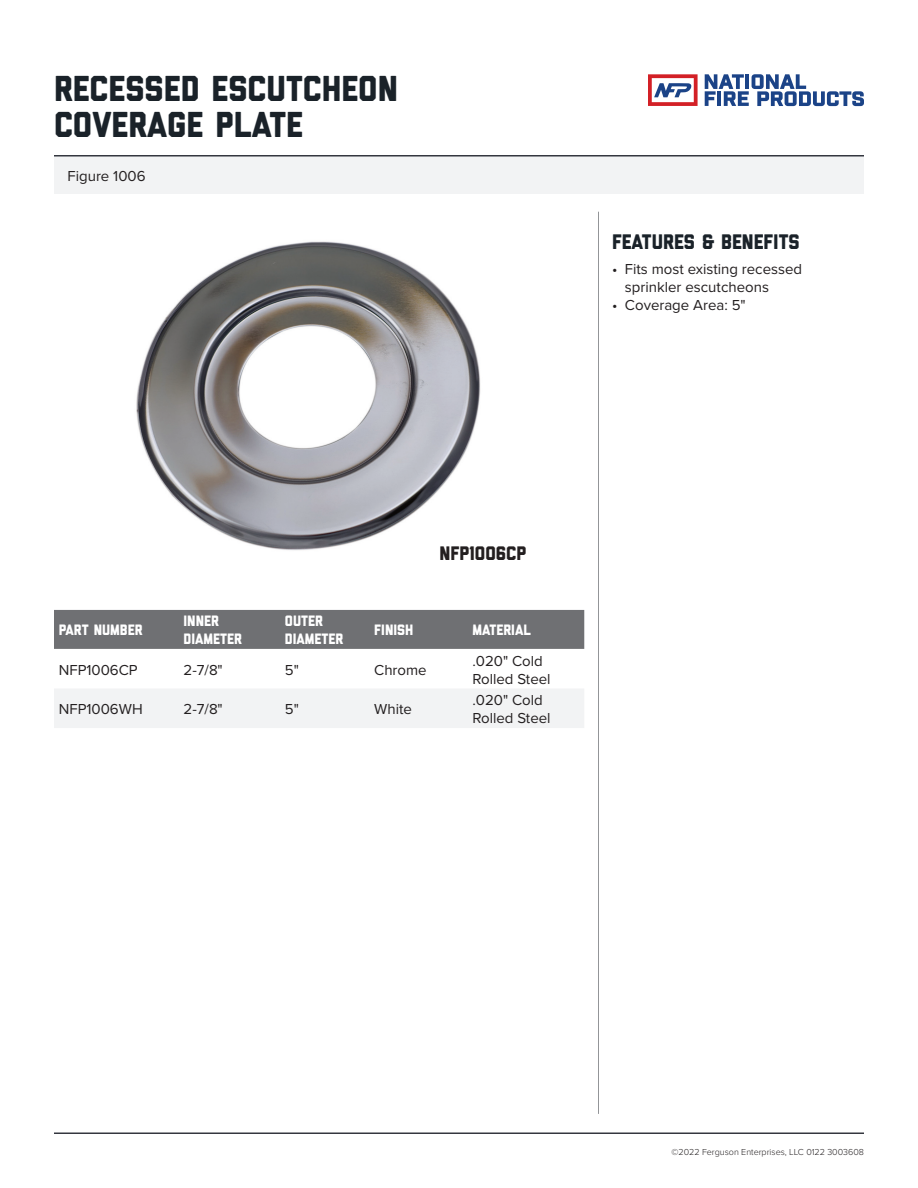
<style>
.page{position:relative;width:918px;height:1188px;background:#fff}
.page>*{position:absolute;margin:0;border:0;box-sizing:border-box;transform-origin:0 0}
.t1{font:800 36px/36px "Liberator";color:#1a2229}
.t2{font:800 21px "Liberator";color:#1a2229}
.t3{font:800 19.5px "Liberator";color:#231f20}
.t4{font:15px/18px "Proxima Nova";color:#231f20}
.t5{font:800 15px/18px "Liberator";color:#fff}
.t6{font:300 9px "Proxima Nova";color:#231f20}
</style>
<div class="page">
<div style="left:54px;top:155px;width:810px;height:39px;background:#f2f3f4"></div>
<img style="left:136px;top:241px;width:345px;height:309px">
<div style="left:54px;top:610px;width:530px;height:39px;background:#6f7073"></div>
<div style="left:54px;top:689px;width:530px;height:39px;background:#f2f3f4"></div>
<hr style="left:54px;top:155px;width:810px;height:2px;background:#34373f">
<svg style="left:705px;top:74px;width:159px;height:32px"></svg>
<svg style="left:648px;top:74px;width:50px;height:32px"></svg>
<hr style="left:54px;top:1132px;width:810px;height:2px;background:#34373f">
<hr style="left:598px;top:212px;width:1px;height:902px;background:#939598">
<h1 class="t1" style="left:54px;top:73px;width:346px">RECESSED ESCUTCHEON<br>COVERAGE PLATE</h1>
<p class="t4" style="left:68px;top:166px;width:80px">Figure 1006</p>
<h2 class="t2" style="left:612px;top:235px;width:189px">FEATURES &amp; BENEFITS</h2>
<p class="t4" style="left:625px;top:259px;width:179px;text-indent:-13px">• Fits most existing recessed sprinkler escutcheons</p>
<p class="t4" style="left:612px;top:295px;width:135px">• Coverage Area: 5"</p>
<h3 class="t3" style="left:439px;top:546px;width:89px">NFP1006CP</h3>
<p class="t5" style="left:59px;top:622px;width:85px">PART NUMBER</p>
<p class="t5" style="left:184px;top:613px;width:60px">INNER<br>DIAMETER</p>
<p class="t5" style="left:285px;top:613px;width:60px">OUTER<br>DIAMETER</p>
<p class="t5" style="left:374px;top:622px;width:41px">FINISH</p>
<p class="t5" style="left:472px;top:622px;width:60px">MATERIAL</p>
<p class="t4" style="left:59px;top:660px;width:80px">NFP1006CP</p>
<p class="t4" style="left:184px;top:660px;width:41px">2-7/8"</p>
<p class="t4" style="left:285px;top:660px;width:15px">5"</p>
<p class="t4" style="left:374px;top:660px;width:54px">Chrome</p>
<p class="t4" style="left:472px;top:651px;width:80px">.020" Cold<br>Rolled Steel</p>
<p class="t4" style="left:59px;top:700px;width:85px">NFP1006WH</p>
<p class="t4" style="left:184px;top:700px;width:41px">2-7/8"</p>
<p class="t4" style="left:285px;top:700px;width:15px">5"</p>
<p class="t4" style="left:374px;top:700px;width:39px">White</p>
<p class="t4" style="left:472px;top:691px;width:80px">.020" Cold<br>Rolled Steel</p>
<p class="t6" style="left:671px;top:1145px;width:194px">©2022 Ferguson Enterprises, LLC 0122 3003608</p>
</div>
